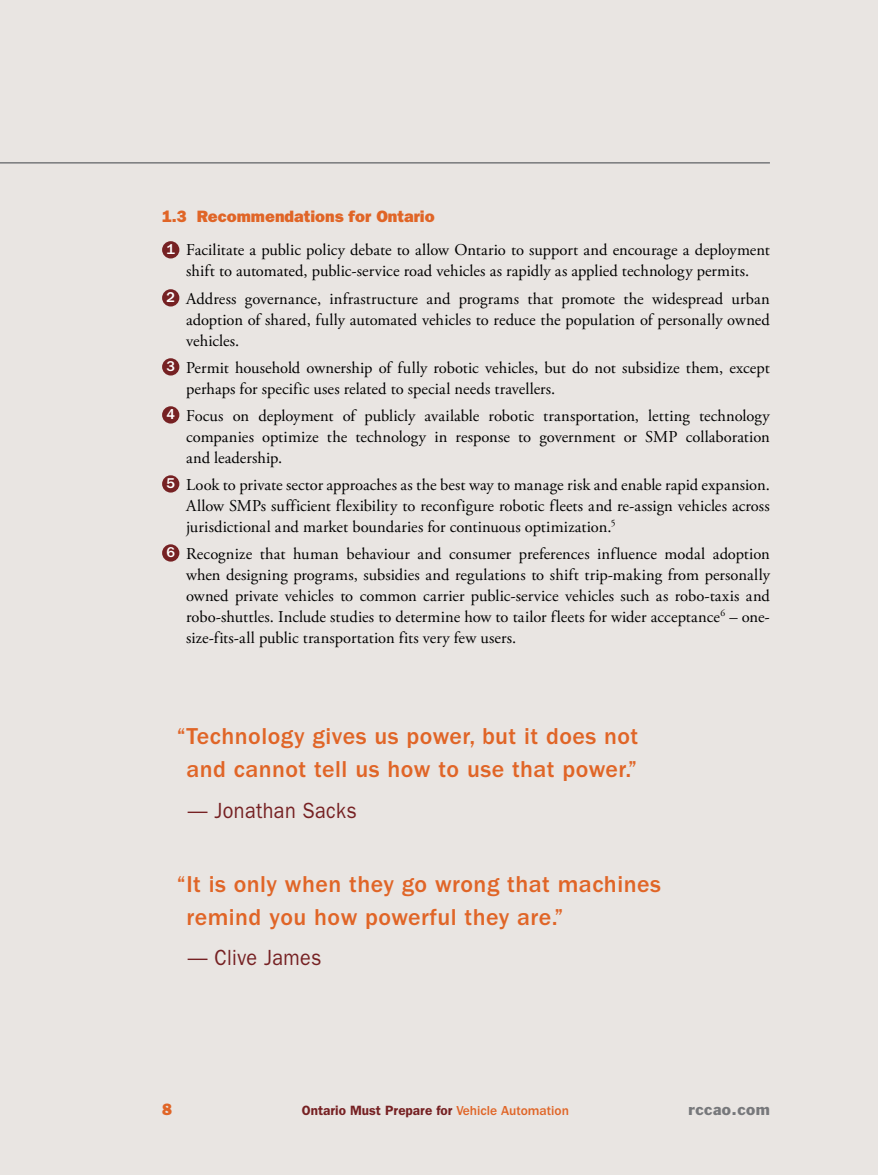
<style>
.page{position:relative;width:878px;height:1175px;background:#fff}
.page>*{position:absolute;margin:0;border:0;box-sizing:border-box;transform-origin:0 0}
.t1{font:500 23.85px/33px "Franklin Gothic";letter-spacing:.02em;color:#e06527;text-align:center}
.t2{font:22.05px "Franklin Gothic";letter-spacing:.02em;color:#762123;scale:.9 1}
.t3{font:16.5px/21px "Adobe Garamond Pro";color:#000;text-align:justify}
.t4{font:800 16.5px "Franklin Gothic";color:#e06527}
.t5{font:15px "Franklin Gothic";letter-spacing:.03em;color:#77787b}
.t6{font:600 13.5px "Franklin Gothic";color:#762123}
.s1{font-family:"Franklin Gothic";font-weight:500;font-size:14.7px;color:#fff}
.s2{font-weight:500;color:#e06527}
</style>
<div class="page">
<div style="left:0;top:0;width:878px;height:1174px;background:#e9e5e2"></div>
<div style="left:162px;top:241px;width:17px;height:17px;background:#762123;border-radius:50%"></div>
<div style="left:162px;top:289px;width:17px;height:17px;background:#762123;border-radius:50%"></div>
<div style="left:162px;top:358px;width:17px;height:17px;background:#762123;border-radius:50%"></div>
<div style="left:162px;top:406px;width:17px;height:17px;background:#762123;border-radius:50%"></div>
<div style="left:162px;top:475px;width:17px;height:17px;background:#762123;border-radius:50%"></div>
<div style="left:162px;top:544px;width:17px;height:17px;background:#762123;border-radius:50%"></div>
<hr style="left:0;top:162px;width:770px;height:2px;background:#77787b">
<p class="t4" style="left:162px;top:206px;width:274px">1.3 Recommendations for Ontario</p>
<p class="t3" style="left:166px;top:240px;width:605px;text-align:center"><span class="s1">1</span> Facilitate a public policy debate to allow Ontario to support and encourage a deployment shift to automated, public-service road vehicles as rapidly as applied technology permits.</p>
<p class="t3" style="left:186px;top:288px;width:585px;text-indent:-20px"><span class="s1">2</span> Address governance, infrastructure and programs that promote the widespread urban adoption of shared, fully automated vehicles to reduce the population of personally owned vehicles.</p>
<p class="t3" style="left:186px;top:357px;width:585px;text-indent:-20px"><span class="s1">3</span> Permit household ownership of fully robotic vehicles, but do not subsidize them, except perhaps for specific uses related to special needs travellers.</p>
<p class="t3" style="left:186px;top:405px;width:585px;text-indent:-20px"><span class="s1">4</span> Focus on deployment of publicly available robotic transportation, letting technology companies optimize the technology in response to government or SMP collaboration and leadership.</p>
<p class="t3" style="left:186px;top:474px;width:585px;text-indent:-20px"><span class="s1">5</span> Look to private sector approaches as the best way to manage risk and enable rapid expansion.<br>Allow SMPs sufficient flexibility to reconfigure robotic fleets and re-assign vehicles across jurisdictional and market boundaries for continuous optimization.<sup>5</sup></p>
<p class="t3" style="left:186px;top:543px;width:585px;text-indent:-20px"><span class="s1">6</span> Recognize that human behaviour and consumer preferences influence modal adoption when designing programs, subsidies and regulations to shift trip-making from personally owned private vehicles to common carrier public-service vehicles such as robo-taxis and robo-shuttles. Include studies to determine how to tailor fleets for wider acceptance<sup>6</sup> – one&shy;size-fits-all public transportation fits very few users.</p>
<h1 class="t1" style="left:177px;top:720px;width:463px">“Technology gives us power, but it does not and cannot tell us how to use that power.”</h1>
<h2 class="t2" style="left:188px;top:797px;width:189px">— Jonathan Sacks</h2>
<h1 class="t1" style="left:186px;top:867px;width:476px;text-align:left;text-indent:-9px">“ It is only when they go wrong that machines remind you how powerful they are.”</h1>
<h2 class="t2" style="left:188px;top:945px;width:150px">— Clive James</h2>
<p class="t4" style="left:162px;top:1099px;width:11px">8</p>
<p class="t6" style="left:302px;top:1102px;width:268px">Ontario Must Prepare for <span class="s2">Vehicle Automation</span></p>
<p class="t5" style="left:688px;top:1099px;width:83px">rccao.com</p>
</div>
